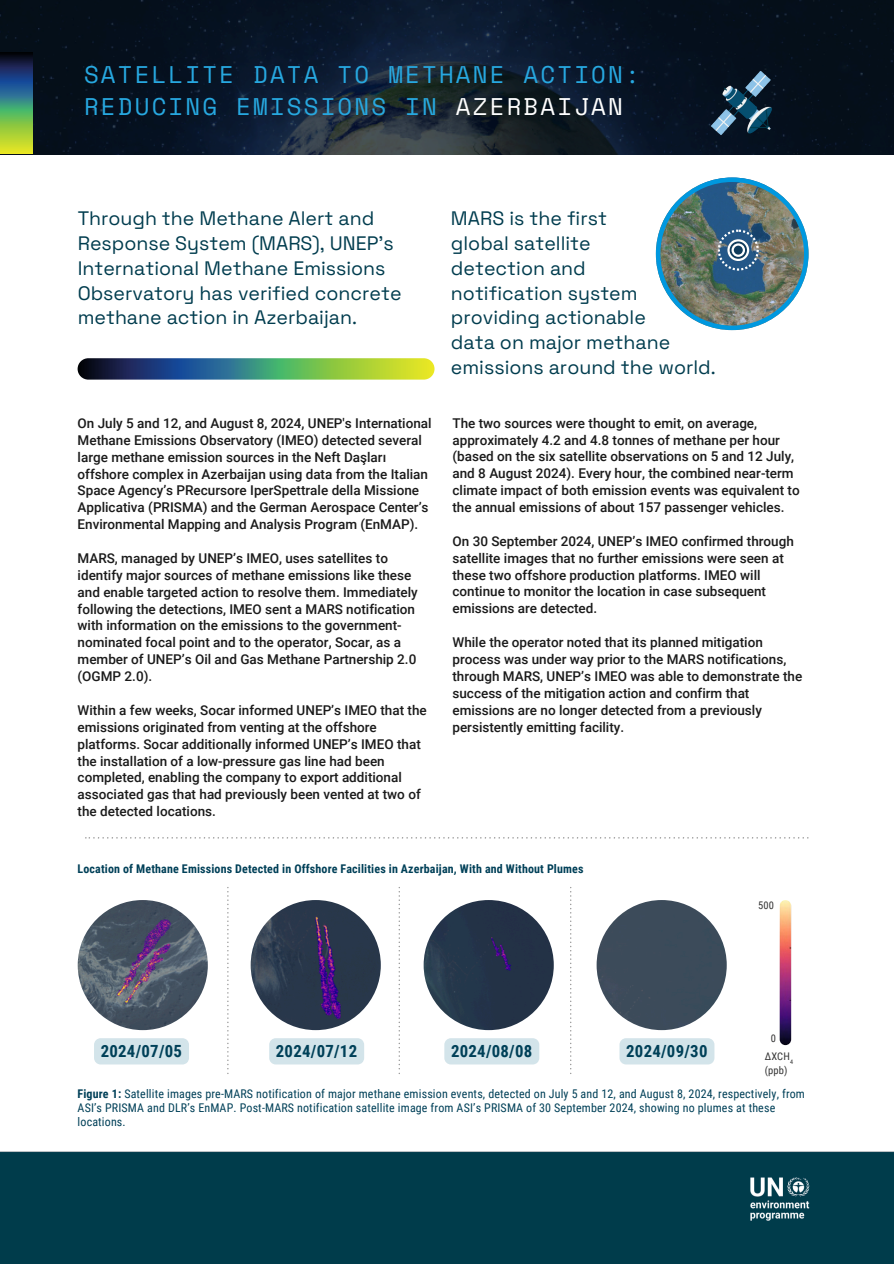
<style>
.page{position:relative;width:894px;height:1264px;background:#fff}
.page>*{position:absolute;margin:0;border:0;box-sizing:border-box;transform-origin:0 0}
.t1{font:24px/31.5px "Space Mono";letter-spacing:.09em;color:#27a8e0}
.t2{font:19.5px/24.8px "Space Grotesk";color:#003c4e}
.t3{font:700 16.8px "Roboto Condensed";letter-spacing:.015em;color:#004058}
.t4{font:500 13.5px/16.8px "Roboto";color:#1a1a1a}
.t5{font:12px/14px "Roboto Condensed";letter-spacing:.01em;color:#004058}
.t6{font:700 12px "Roboto Condensed";letter-spacing:.015em;color:#004058}
.t7{font:10.5px "Roboto Condensed";letter-spacing:.015em;color:#333}
.t8{font:6.15px "Roboto Condensed";color:#333}
.s1{color:#fff}
.s2{font-weight:700}
</style>
<div class="page">
<svg style="left:0;top:0;width:893px;height:154px;background:#0b1726"></svg>
<svg style="left:0;top:52px;width:33px;height:102px;background:#578559"></svg>
<svg style="left:78px;top:358px;width:356px;height:21px;background:#59885d"></svg>
<div style="left:0;top:1151px;width:893px;height:112px;background:#003c4b"></div>
<img style="left:706px;top:67px;width:69px;height:73px">
<svg style="left:227px;top:887px;width:1px;height:187px"></svg>
<svg style="left:85px;top:837px;width:723px;height:1px"></svg>
<svg style="left:398px;top:887px;width:2px;height:187px"></svg>
<svg style="left:570px;top:887px;width:1px;height:187px"></svg>
<img style="left:655px;top:177px;width:153px;height:153px">
<img style="left:779px;top:900px;width:12px;height:145px;border-radius:6px">
<img style="left:78px;top:900px;width:130px;height:130px;border-radius:50%">
<div style="left:94px;top:1038px;width:95px;height:26px;background:#d3e4ea"></div>
<img style="left:250px;top:900px;width:130px;height:130px;border-radius:50%">
<div style="left:269px;top:1038px;width:95px;height:26px;background:#d3e4ea"></div>
<img style="left:423px;top:900px;width:130px;height:130px;border-radius:50%">
<div style="left:444px;top:1038px;width:95px;height:26px;background:#d3e4ea"></div>
<div style="left:596px;top:900px;width:130px;height:130px;background:#3c4b5a;border-radius:50%"></div>
<div style="left:619px;top:1038px;width:95px;height:26px;background:#d3e4ea"></div>
<p class="t1" style="left:84px;top:58px;width:557px">SATELLITE DATA TO METHANE ACTION:<br>REDUCING EMISSIONS IN <span class="s1">AZERBAIJAN</span></p>
<h3 class="t2" style="left:78px;top:206px;width:325px">Through the Methane Alert and<br>Response System (MARS), UNEP’s<br>International Methane Emissions<br>Observatory has verified concrete methane action in Azerbaijan.</h3>
<h5 class="t4" style="left:78px;top:415px;width:355px">On July 5 and 12, and August 8, 2024, UNEP's International Methane Emissions Observatory (IMEO) detected several large methane emission sources in the Neft Daşları offshore complex in Azerbaijan using data from the Italian Space Agency’s PRecursore IperSpettrale della Missione Applicativa (PRISMA) and the German Aerospace Center’s Environmental Mapping and Analysis Program (EnMAP).</h5>
<p class="t4" style="left:78px;top:550px;width:341px">MARS, managed by UNEP’s IMEO, uses satellites to identify major sources of methane emissions like these and enable targeted action to resolve them. Immediately following the detections, IMEO sent a MARS notification with information on the emissions to the government&shy;nominated focal point and to the operator, Socar, as a member of UNEP’s Oil and Gas Methane Partnership 2.0 (OGMP 2.0).</p>
<h3 class="t4" style="left:78px;top:702px;width:350px">Within a few weeks, Socar informed UNEP’s IMEO that the emissions originated from venting at the offshore platforms. Socar additionally informed UNEP’s IMEO that the installation of a low-pressure gas line had been completed, enabling the company to export additional associated gas that had previously been vented at two of the detected locations.</h3>
<p class="t2" style="left:451px;top:206px;width:266px">MARS is the first<br>global satellite<br>detection and<br>notification system providing actionable<br>data on major methane emissions around the world.</p>
<p class="t4" style="left:452px;top:414px;width:348px">The two sources were thought to emit, on average, approximately 4.2 and 4.8 tonnes of methane per hour (based on the six satellite observations on 5 and 12 July, and 8 August 2024). Every hour, the combined near-term climate impact of both emission events was equivalent to the annual emissions of about 157 passenger vehicles.</p>
<h3 class="t4" style="left:452px;top:533px;width:343px">On 30 September 2024, UNEP’s IMEO confirmed through satellite images that no further emissions were seen at these two offshore production platforms. IMEO will continue to monitor the location in case subsequent emissions are detected.</h3>
<p class="t4" style="left:452px;top:634px;width:351px">While the operator noted that its planned mitigation process was under way prior to the MARS notifications, through MARS, UNEP’s IMEO was able to demonstrate the success of the mitigation action and confirm that emissions are no longer detected from a previously persistently emitting facility.</p>
<h3 class="t6" style="left:78px;top:861px;width:507px">Location of Methane Emissions Detected in Offshore Facilities in Azerbaijan, With and Without Plumes</h3>
<h4 class="t3" style="left:101px;top:1041px;width:83px">2024/07/05</h4>
<h4 class="t3" style="left:276px;top:1041px;width:83px">2024/07/12</h4>
<h4 class="t3" style="left:451px;top:1041px;width:83px">2024/08/08</h4>
<h4 class="t3" style="left:626px;top:1041px;width:83px">2024/09/30</h4>
<h2 class="t7" style="left:757px;top:899px;width:17px">500</h2>
<p class="t7" style="left:770px;top:1031px;width:7px">0</p>
<p class="t7" style="left:764px;top:1050px;width:27px">∆XCH</p>
<h2 class="t7" style="left:764px;top:1064px;width:24px">(ppb)</h2>
<p class="t8" style="left:789px;top:1058px;width:5px">4</p>
<p class="t5" style="left:78px;top:1086px;width:728px"><span class="s2">Figure 1:</span> Satellite images pre-MARS notification of major methane emission events, detected on July 5 and 12, and August 8, 2024, respectively, from<br>ASI’s PRISMA and DLR’s EnMAP. Post-MARS notification satellite image from ASI’s PRISMA of 30 September 2024, showing no plumes at these locations.</p>
</div>
